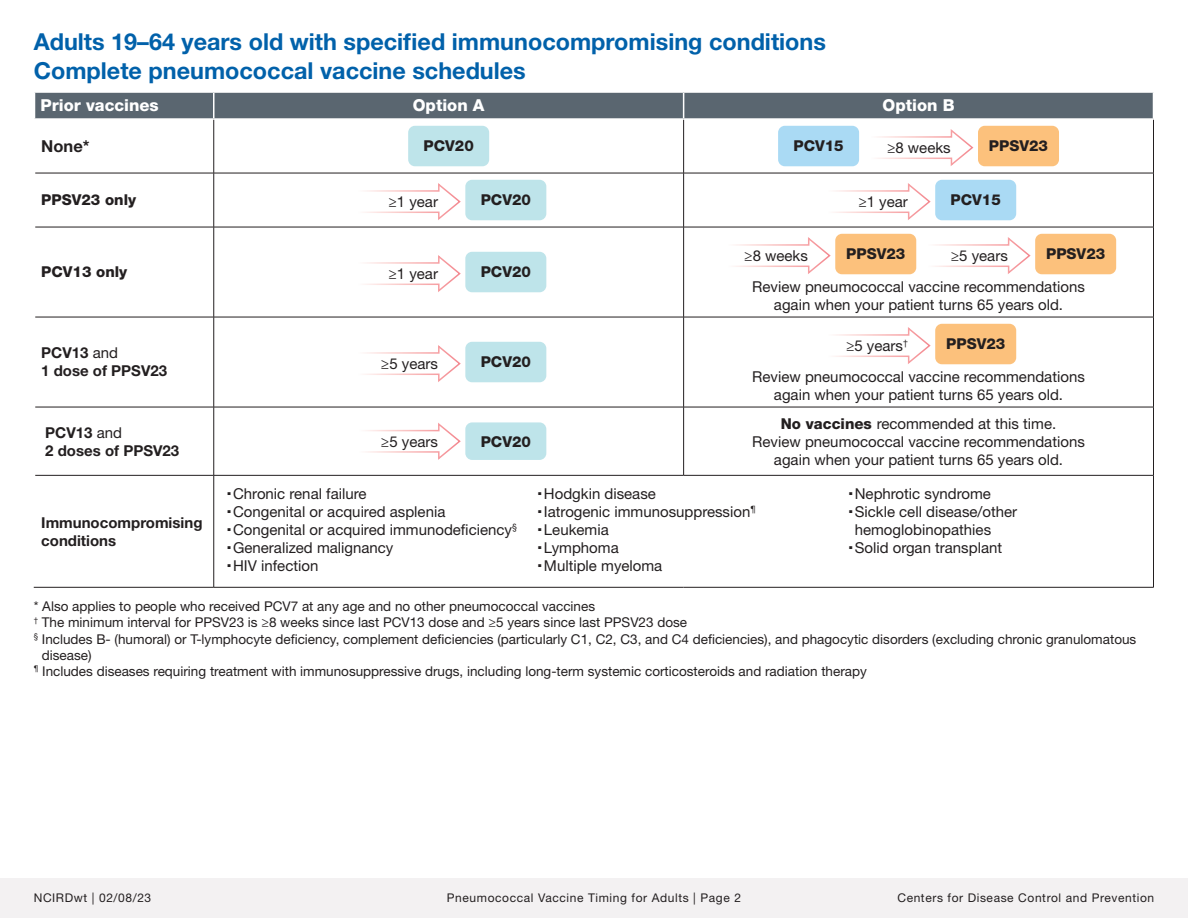
<style>
.page{position:relative;width:1188px;height:918px;background:#fff}
.page>*{position:absolute;margin:0;border:0;box-sizing:border-box;transform-origin:0 0}
.t1{font:700 23.4px "Helvetica Neue LT Std";color:#0161aa}
.t2{font:800 16.5px "Helvetica Neue LT Std";color:#fff}
.t3{font:700 16.5px "Helvetica Neue LT Std";color:#231f20}
.P_object_text{font:15px/18px "Helvetica Neue LT Std";color:#231f20;text-align:center}
.P_object_text-2{font:800 15px "Helvetica Neue LT Std";color:#231f20}
.P_object_text-3{font:700 15px/18px "Helvetica Neue LT Std";color:#231f20}
.P_note{font:13.5px/16.2px "Helvetica Neue LT Std";color:#231f20}
.t4{font:12px "Helvetica Neue LT Std";letter-spacing:.05em;color:#231f20}
.s1{font-weight:400}
.s2{font-weight:800}
</style>
<div class="page">
<svg style="left:35px;top:120px;width:1118px;height:467px"></svg>
<div style="left:34px;top:92px;width:1120px;height:26px;background:#5a6670"></div>
<hr style="left:35px;top:173px;width:179px;height:1px;background:#231f20">
<hr style="left:214px;top:173px;width:470px;height:1px;background:#231f20">
<hr style="left:684px;top:173px;width:470px;height:1px;background:#231f20">
<hr style="left:35px;top:227px;width:179px;height:1px;background:#231f20">
<hr style="left:214px;top:227px;width:470px;height:1px;background:#231f20">
<hr style="left:684px;top:227px;width:470px;height:1px;background:#231f20">
<hr style="left:35px;top:317px;width:179px;height:1px;background:#231f20">
<hr style="left:214px;top:317px;width:470px;height:1px;background:#231f20">
<hr style="left:684px;top:317px;width:470px;height:1px;background:#231f20">
<hr style="left:35px;top:407px;width:179px;height:1px;background:#231f20">
<hr style="left:214px;top:407px;width:470px;height:1px;background:#231f20">
<hr style="left:684px;top:407px;width:470px;height:1px;background:#231f20">
<hr style="left:35px;top:475px;width:179px;height:1px;background:#231f20">
<hr style="left:214px;top:475px;width:470px;height:1px;background:#231f20">
<hr style="left:684px;top:475px;width:470px;height:1px;background:#231f20">
<hr style="left:34px;top:587px;width:180px;height:1px;background:#231f20">
<hr style="left:214px;top:587px;width:470px;height:1px;background:#231f20">
<hr style="left:684px;top:587px;width:470px;height:1px;background:#231f20">
<hr style="left:213px;top:120px;width:1px;height:53px;background:#231f20">
<hr style="left:213px;top:173px;width:1px;height:54px;background:#231f20">
<hr style="left:213px;top:227px;width:1px;height:90px;background:#231f20">
<hr style="left:213px;top:317px;width:1px;height:90px;background:#231f20">
<hr style="left:213px;top:407px;width:1px;height:68px;background:#231f20">
<hr style="left:213px;top:476px;width:1px;height:111px;background:#231f20">
<hr style="left:683px;top:120px;width:1px;height:53px;background:#231f20">
<hr style="left:683px;top:173px;width:1px;height:54px;background:#231f20">
<hr style="left:683px;top:227px;width:1px;height:90px;background:#231f20">
<hr style="left:683px;top:317px;width:1px;height:90px;background:#231f20">
<hr style="left:1153px;top:120px;width:1px;height:53px;background:#231f20">
<hr style="left:1153px;top:173px;width:1px;height:54px;background:#231f20">
<hr style="left:1153px;top:227px;width:1px;height:90px;background:#231f20">
<hr style="left:1153px;top:317px;width:1px;height:90px;background:#231f20">
<hr style="left:1153px;top:407px;width:1px;height:68px;background:#231f20">
<hr style="left:1153px;top:476px;width:1px;height:111px;background:#231f20">
<hr style="left:683px;top:407px;width:1px;height:68px;background:#231f20">
<div style="left:408px;top:126px;width:81px;height:40px;background:#bee4ea;border-radius:7px"></div>
<div style="left:778px;top:126px;width:81px;height:40px;background:#aadaf4;border-radius:7px"></div>
<svg style="left:863px;top:127px;width:112px;height:40px"></svg>
<div style="left:978px;top:126px;width:81px;height:40px;background:#fcc17c;border-radius:7px"></div>
<svg style="left:350px;top:181px;width:112px;height:40px"></svg>
<div style="left:465px;top:180px;width:81px;height:40px;background:#bee4ea;border-radius:7px"></div>
<svg style="left:820px;top:181px;width:112px;height:40px"></svg>
<div style="left:935px;top:180px;width:81px;height:40px;background:#aadaf4;border-radius:7px"></div>
<svg style="left:350px;top:253px;width:112px;height:40px"></svg>
<div style="left:465px;top:252px;width:81px;height:40px;background:#bee4ea;border-radius:7px"></div>
<svg style="left:720px;top:235px;width:112px;height:40px"></svg>
<div style="left:835px;top:234px;width:81px;height:40px;background:#fcc17c;border-radius:7px"></div>
<svg style="left:920px;top:235px;width:112px;height:40px"></svg>
<div style="left:1035px;top:234px;width:81px;height:40px;background:#fcc17c;border-radius:7px"></div>
<svg style="left:350px;top:343px;width:112px;height:40px"></svg>
<div style="left:465px;top:342px;width:81px;height:40px;background:#bee4ea;border-radius:7px"></div>
<svg style="left:820px;top:325px;width:112px;height:40px"></svg>
<div style="left:935px;top:324px;width:81px;height:40px;background:#fcc17c;border-radius:7px"></div>
<svg style="left:350px;top:421px;width:112px;height:39px"></svg>
<div style="left:465px;top:422px;width:81px;height:38px;background:#bee4ea;border-radius:7px"></div>
<div style="left:226px;top:488px;width:915px;height:87px;background:#fff"></div>
<div style="left:0;top:878px;width:1188px;height:40px;background:#f3f1f2"></div>
<h3 class="t1" style="left:34px;top:28px;width:794px">Adults 19–64 years old with specified immunocompromising conditions</h3>
<h3 class="t1" style="left:34px;top:56px;width:494px">Complete pneumococcal vaccine schedules</h3>
<p class="t2" style="left:40px;top:96px;width:120px">Prior vaccines</p>
<p class="t2" style="left:413px;top:96px;width:73px">Option A</p>
<p class="t2" style="left:883px;top:96px;width:74px">Option B</p>
<p class="t3" style="left:41px;top:136px;width:50px">None*</p>
<p class="P_object_text-2" style="left:424px;top:137px;width:52px">PCV20</p>
<p class="P_object_text-2" style="left:793px;top:137px;width:52px">PCV15</p>
<p class="P_object_text" style="left:887px;top:138px;width:65px">≥8 weeks</p>
<p class="P_object_text-2" style="left:989px;top:137px;width:61px">PPSV23</p>
<p class="P_object_text-2" style="left:41px;top:191px;width:97px">PPSV23 only</p>
<p class="P_object_text" style="left:388px;top:192px;width:51px">≥1 year</p>
<p class="P_object_text-2" style="left:481px;top:191px;width:52px">PCV20</p>
<p class="P_object_text" style="left:858px;top:192px;width:51px">≥1 year</p>
<p class="P_object_text-2" style="left:951px;top:191px;width:52px">PCV15</p>
<p class="P_object_text-2" style="left:41px;top:263px;width:88px">PCV13 only</p>
<p class="P_object_text" style="left:388px;top:264px;width:51px">≥1 year</p>
<p class="P_object_text-2" style="left:481px;top:263px;width:52px">PCV20</p>
<p class="P_object_text-3" style="left:41px;top:344px;width:127px">PCV13 <span class="s1">and<br></span>1 dose of PPSV23</p>
<p class="P_object_text" style="left:381px;top:354px;width:59px">≥5 years</p>
<p class="P_object_text-2" style="left:481px;top:353px;width:52px">PCV20</p>
<p class="P_object_text-3" style="left:45px;top:423px;width:135px">PCV13 <span class="s1">and<br></span>2 doses of PPSV23</p>
<p class="P_object_text" style="left:381px;top:432px;width:59px">≥5 years</p>
<p class="P_object_text-2" style="left:481px;top:432px;width:52px">PCV20</p>
<p class="P_object_text-3" style="left:41px;top:513px;width:163px">Immunocompromising conditions</p>
<p class="P_object_text" style="left:233px;top:484px;width:135px">Chronic renal failure</p>
<p class="P_object_text" style="left:233px;top:502px;width:214px">Congenital or acquired asplenia</p>
<p class="P_object_text" style="left:233px;top:520px;width:285px">Congenital or acquired immunodeficiency<sup>§</sup></p>
<p class="P_object_text" style="left:233px;top:538px;width:162px">Generalized malignancy</p>
<p class="P_object_text" style="left:233px;top:556px;width:87px">HIV infection</p>
<p class="P_object_text" style="left:744px;top:246px;width:65px">≥8 weeks</p>
<p class="P_object_text-2" style="left:846px;top:245px;width:61px">PPSV23</p>
<p class="P_object_text" style="left:951px;top:246px;width:59px">≥5 years</p>
<p class="P_object_text-2" style="left:1046px;top:245px;width:61px">PPSV23</p>
<p class="P_object_text" style="left:752px;top:278px;width:334px">Review pneumococcal vaccine recommendations again when your patient turns 65 years old.</p>
<p class="P_object_text" style="left:846px;top:336px;width:63px">≥5 years<sup>†</sup></p>
<p class="P_object_text-2" style="left:946px;top:335px;width:61px">PPSV23</p>
<p class="P_object_text" style="left:752px;top:368px;width:334px">Review pneumococcal vaccine recommendations again when your patient turns 65 years old.</p>
<p class="P_object_text" style="left:781px;top:414px;width:277px"><span class="s2">No vaccines</span> recommended at this time.</p>
<p class="P_object_text" style="left:752px;top:432px;width:334px">Review pneumococcal vaccine recommendations again when your patient turns 65 years old.</p>
<p class="P_object_text" style="left:544px;top:484px;width:113px">Hodgkin disease</p>
<p class="P_object_text" style="left:544px;top:502px;width:213px">Iatrogenic immunosuppression<sup>¶</sup></p>
<p class="P_object_text" style="left:544px;top:520px;width:66px">Leukemia</p>
<p class="P_object_text" style="left:544px;top:538px;width:76px">Lymphoma</p>
<p class="P_object_text" style="left:544px;top:556px;width:120px">Multiple myeloma</p>
<p class="P_object_text" style="left:855px;top:484px;width:138px">Nephrotic syndrome</p>
<p class="P_object_text" style="left:855px;top:502px;width:164px;text-align:left">Sickle cell disease/other hemoglobinopathies</p>
<p class="P_object_text" style="left:855px;top:538px;width:149px">Solid organ transplant</p>
<h4 class="P_note" style="left:34px;top:598px;width:563px">* Also applies to people who received PCV7 at any age and no other pneumococcal vaccines</h4>
<h4 class="P_note" style="left:34px;top:614px;width:655px"><sup>†</sup> The minimum interval for PPSV23 is ≥8 weeks since last PCV13 dose and ≥5 years since last PPSV23 dose</h4>
<h4 class="P_note" style="left:42px;top:631px;width:1096px;text-indent:-8px"><sup>§</sup> Includes B- (humoral) or T-lymphocyte deficiency, complement deficiencies (particularly C1, C2, C3, and C4 deficiencies), and phagocytic disorders (excluding chronic granulomatous disease)</h4>
<h4 class="P_note" style="left:34px;top:663px;width:835px"><sup>¶</sup> Includes diseases requiring treatment with immunosuppressive drugs, including long-term systemic corticosteroids and radiation therapy</h4>
<p class="t4" style="left:34px;top:891px;width:119px">NCIRDwt | 02/08/23</p>
<p class="t4" style="left:447px;top:891px;width:296px">Pneumococcal Vaccine Timing for Adults | Page 2</p>
<p class="t4" style="left:897px;top:891px;width:258px">Centers for Disease Control and Prevention</p>
</div>
